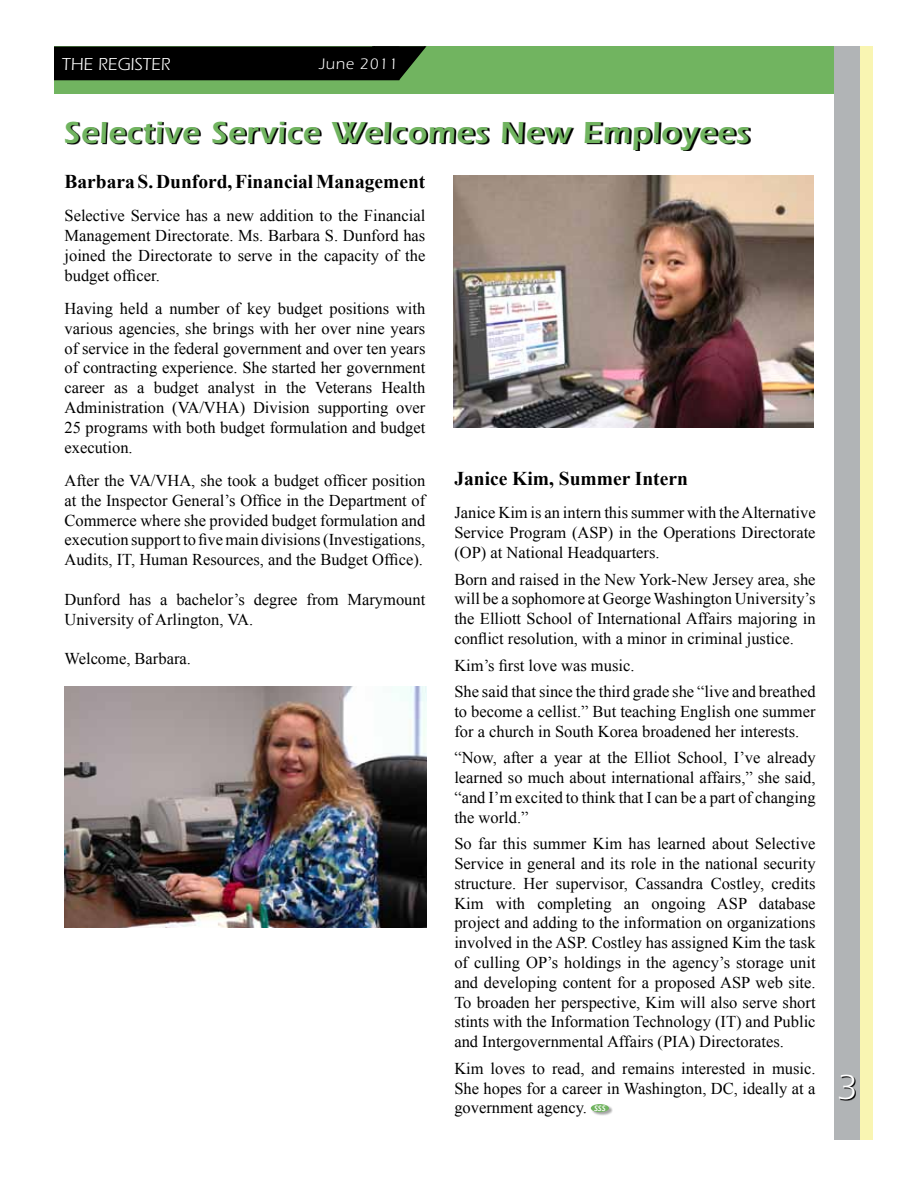
<style>
.page{position:relative;width:918px;height:1188px;background:#fff}
.page>*{position:absolute;margin:0;border:0;box-sizing:border-box;transform-origin:0 0}
.t1{font:36px "Itc Eras";color:#fff}
.t2{font:600 31.5px "Itc Eras";letter-spacing:.02em;color:#71b460}
.t3{font:700 19.5px "Times New Roman";color:#000}
.t4{font:18px "Itc Eras";color:#fff}
.t5{font:16.5px/19.8px "Times New Roman";color:#000;text-align:justify}
.t6{font:15.75px "Itc Eras";letter-spacing:.05em;color:#fff}
.t7{font:italic 700 7.5px "Trebuchet";color:#fff}
</style>
<div class="page">
<div style="left:54px;top:46px;width:785px;height:48px;background:#71b460"></div>
<div style="left:859px;top:47px;width:14px;height:1093px;background:#f9f5b2"></div>
<div style="left:834px;top:47px;width:25px;height:1093px;background:#b1b4b6"></div>
<svg style="left:840px;top:1076px;width:16px;height:25px"></svg>
<div style="left:55px;top:47px;width:344px;height:33px;background:#000"></div>
<svg style="left:370px;top:46px;width:57px;height:35px"></svg>
<svg style="left:67px;top:122px;width:684px;height:29px"></svg>
<img style="left:454px;top:175px;width:360px;height:253px">
<img style="left:64px;top:687px;width:363px;height:240px">
<div style="left:591px;top:1105px;width:22px;height:11px;background:#000;opacity:.35"></div>
<div style="left:591px;top:1104px;width:18px;height:8px;background:#71b460;border-radius:50%"></div>
<p class="t4" style="left:62px;top:55px;width:110px">THE REGISTER</p>
<p class="t6" style="left:320px;top:55px;width:80px">June 2011</p>
<h2 class="t2" style="left:64px;top:114px;width:687px">Selective Service Welcomes New Employees</h2>
<p class="t3" style="left:64px;top:168px;width:362px">Barbara S. Dunford, Financial Management</p>
<p class="t5" style="left:64px;top:206px;width:362px">Selective Service has a new addition to the Financial Management Directorate. Ms. Barbara S. Dunford has joined the Directorate to serve in the capacity of the budget officer.</p>
<p class="t5" style="left:64px;top:298px;width:362px">Having held a number of key budget positions with various agencies, she brings with her over nine years of service in the federal government and over ten years of contracting experience. She started her government career as a budget analyst in the Veterans Health Administration (VA/VHA) Division supporting over 25 programs with both budget formulation and budget execution.</p>
<p class="t5" style="left:64px;top:470px;width:362px">After the VA/VHA, she took a budget officer position at the Inspector General’s Office in the Department of Commerce where she provided budget formulation and execution support to five main divisions (Investigations, Audits, IT, Human Resources, and the Budget Office).</p>
<p class="t5" style="left:64px;top:589px;width:362px">Dunford has a bachelor’s degree from Marymount<br>University of Arlington, VA.</p>
<p class="t5" style="left:64px;top:648px;width:128px">Welcome, Barbara.</p>
<p class="t3" style="left:454px;top:465px;width:235px">Janice Kim, Summer Intern</p>
<p class="t5" style="left:454px;top:503px;width:363px">Janice Kim is an intern this summer with the Alternative Service Program (ASP) in the Operations Directorate (OP) at National Headquarters.</p>
<p class="t5" style="left:454px;top:569px;width:363px">Born and raised in the New York-New Jersey area, she will be a sophomore at George Washington University’s the Elliott School of International Affairs majoring in conflict resolution, with a minor in criminal justice.</p>
<p class="t5" style="left:454px;top:652px;width:363px;line-height:26.5px">Kim’s first love was music.<br>She said that since the third grade she “live and breathed</p>
<p class="t5" style="left:454px;top:701px;width:363px">to become a cellist.” But teaching English one summer for a church in South Korea broadened her interests.</p>
<p class="t5" style="left:454px;top:748px;width:363px">“Now, after a year at the Elliot School, I’ve already learned so much about international affairs,” she said, “and I’m excited to think that I can be a part of changing the world.”</p>
<p class="t5" style="left:454px;top:834px;width:363px">So far this summer Kim has learned about Selective Service in general and its role in the national security structure. Her supervisor, Cassandra Costley, credits Kim with completing an ongoing ASP database project and adding to the information on organizations involved in the ASP. Costley has assigned Kim the task of culling OP’s holdings in the agency’s storage unit and developing content for a proposed ASP web site.<br>To broaden her perspective, Kim will also serve short stints with the Information Technology (IT) and Public and Intergovernmental Affairs (PIA) Directorates.</p>
<p class="t5" style="left:454px;top:1058px;width:363px">Kim loves to read, and remains interested in music.<br>She hopes for a career in Washington, DC, ideally at a government agency.</p>
<p class="t7" style="left:594px;top:1103px;width:13px">SSS</p>
<h1 class="t1" style="left:837px;top:1067px;width:22px">3</h1>
</div>
